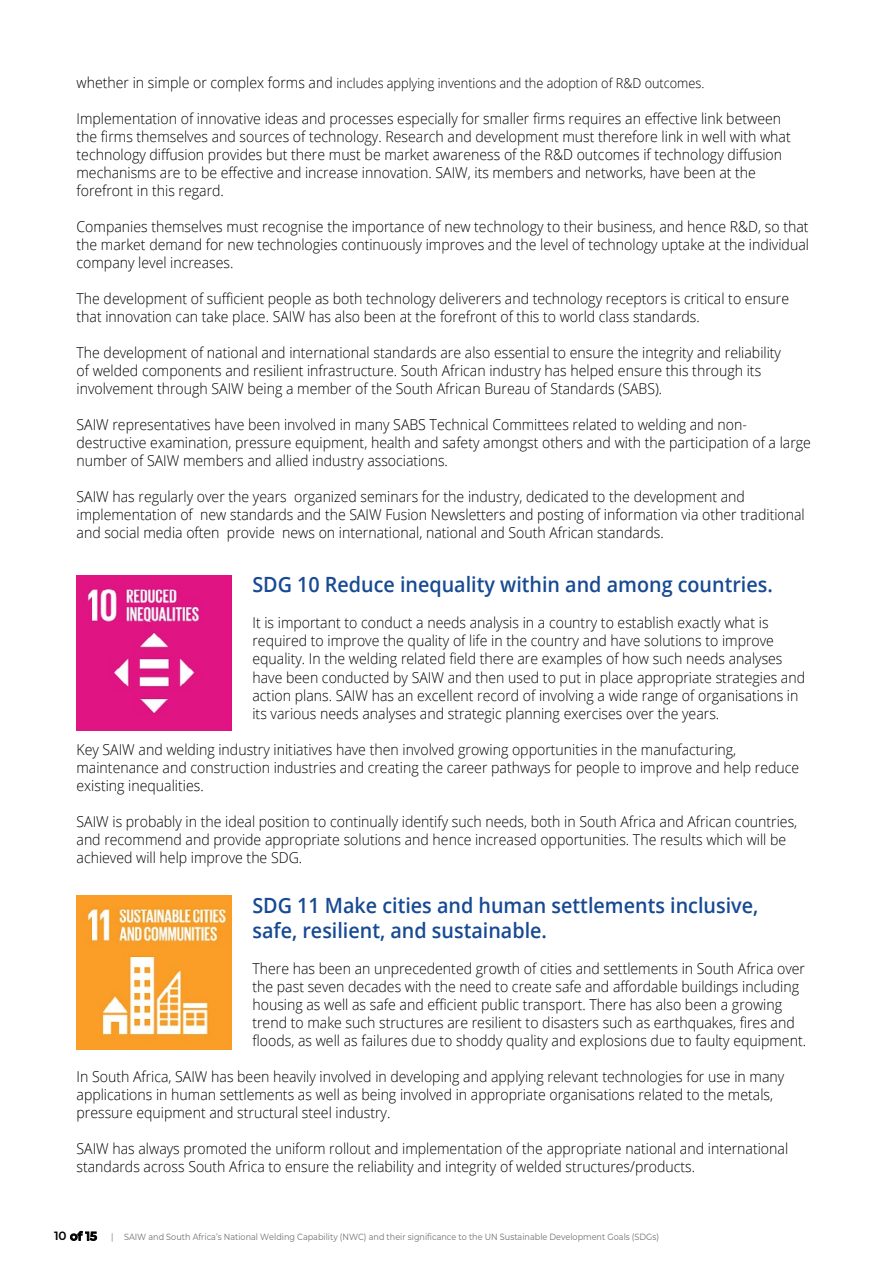
<style>
.page{position:relative;width:893px;height:1268px;background:#fff}
.page>*{position:absolute;margin:0;border:0;box-sizing:border-box;transform-origin:0 0}
.t1{font:600 21px/25.2px "Open Sans";color:#174a93;scale:.94 1}
.t2{font:300 15px/18px "Open Sans";color:#000;scale:.94 1}
.t3{font:300 13.5px "Open Sans";color:#000;scale:.94 1}
.t4{font:600 12px "Montserrat";color:#000}
.t5{font:9px "Montserrat";color:#6d6e71;scale:.9 1}
.s1{font-size:15px}
</style>
<div class="page">
<img style="left:77px;top:576px;width:154px;height:154px">
<img style="left:77px;top:895px;width:154px;height:154px">
<p class="t3" style="left:77px;top:74px;width:669px"><span class="s1">whether in simple or complex forms and</span> includes applying inventions and the adoption of R&amp;D outcomes.</p>
<p class="t2" style="left:77px;top:109px;width:761px">Implementation of innovative ideas and processes especially for smaller firms requires an effective link between the firms themselves and sources of technology. Research and development must therefore link in well with what technology diffusion provides but there must be market awareness of the R&amp;D outcomes if technology diffusion mechanisms are to be effective and increase innovation. SAIW, its members and networks, have been at the forefront in this regard.</p>
<p class="t2" style="left:77px;top:217px;width:781px;text-align:justify">Companies themselves must recognise the importance of new technology to their business, and hence R&amp;D, so that the market demand for new technologies continuously improves and the level of technology uptake at the individual company level increases.</p>
<p class="t2" style="left:77px;top:289px;width:760px">The development of sufficient people as both technology deliverers and technology receptors is critical to ensure that innovation can take place. SAIW has also been at the forefront of this to world class standards.</p>
<p class="t2" style="left:77px;top:343px;width:751px">The development of national and international standards are also essential to ensure the integrity and reliability of welded components and resilient infrastructure. South African industry has helped ensure this through its involvement through SAIW being a member of the South African Bureau of Standards (SABS).</p>
<p class="t2" style="left:77px;top:415px;width:783px">SAIW representatives have been involved in many SABS Technical Committees related to welding and non&shy;destructive examination, pressure equipment, health and safety amongst others and with the participation of a large number of SAIW members and allied industry associations.</p>
<p class="t2" style="left:77px;top:487px;width:776px">SAIW has regularly over the years organized seminars for the industry, dedicated to the development and implementation of new standards and the SAIW Fusion Newsletters and posting of information via other traditional and social media often provide news on international, national and South African standards.</p>
<h1 class="t1" style="left:252px;top:571px;width:555px">SDG 10 Reduce inequality within and among countries.</h1>
<p class="t2" style="left:252px;top:613px;width:589px">It is important to conduct a needs analysis in a country to establish exactly what is required to improve the quality of life in the country and have solutions to improve equality. In the welding related field there are examples of how such needs analyses have been conducted by SAIW and then used to put in place appropriate strategies and action plans. SAIW has an excellent record of involving a wide range of organisations in its various needs analyses and strategic planning exercises over the years.</p>
<p class="t2" style="left:77px;top:739px;width:770px">Key SAIW and welding industry initiatives have then involved growing opportunities in the manufacturing, maintenance and construction industries and creating the career pathways for people to improve and help reduce existing inequalities.</p>
<p class="t2" style="left:77px;top:811px;width:768px">SAIW is probably in the ideal position to continually identify such needs, both in South Africa and African countries, and recommend and provide appropriate solutions and hence increased opportunities. The results which will be achieved will help improve the SDG.</p>
<h1 class="t1" style="left:252px;top:892px;width:540px">SDG 11 Make cities and human settlements inclusive, safe, resilient, and sustainable.</h1>
<p class="t2" style="left:252px;top:959px;width:590px">There has been an unprecedented growth of cities and settlements in South Africa over the past seven decades with the need to create safe and affordable buildings including housing as well as safe and efficient public transport. There has also been a growing trend to make such structures are resilient to disasters such as earthquakes, fires and floods, as well as failures due to shoddy quality and explosions due to faulty equipment.</p>
<p class="t2" style="left:77px;top:1067px;width:754px">In South Africa, SAIW has been heavily involved in developing and applying relevant technologies for use in many applications in human settlements as well as being involved in appropriate organisations related to the metals, pressure equipment and structural steel industry.</p>
<p class="t2" style="left:77px;top:1139px;width:759px">SAIW has always promoted the uniform rollout and implementation of the appropriate national and international standards across South Africa to ensure the reliability and integrity of welded structures/products.</p>
<p class="t4" style="left:54px;top:1227px;width:45px">10 of 15</p>
<p class="t5" style="left:111px;top:1230px;width:610px">| SAIW and South Africa’s National Welding Capability (NWC) and their significance to the UN Sustainable Development Goals (SDGs)</p>
</div>
